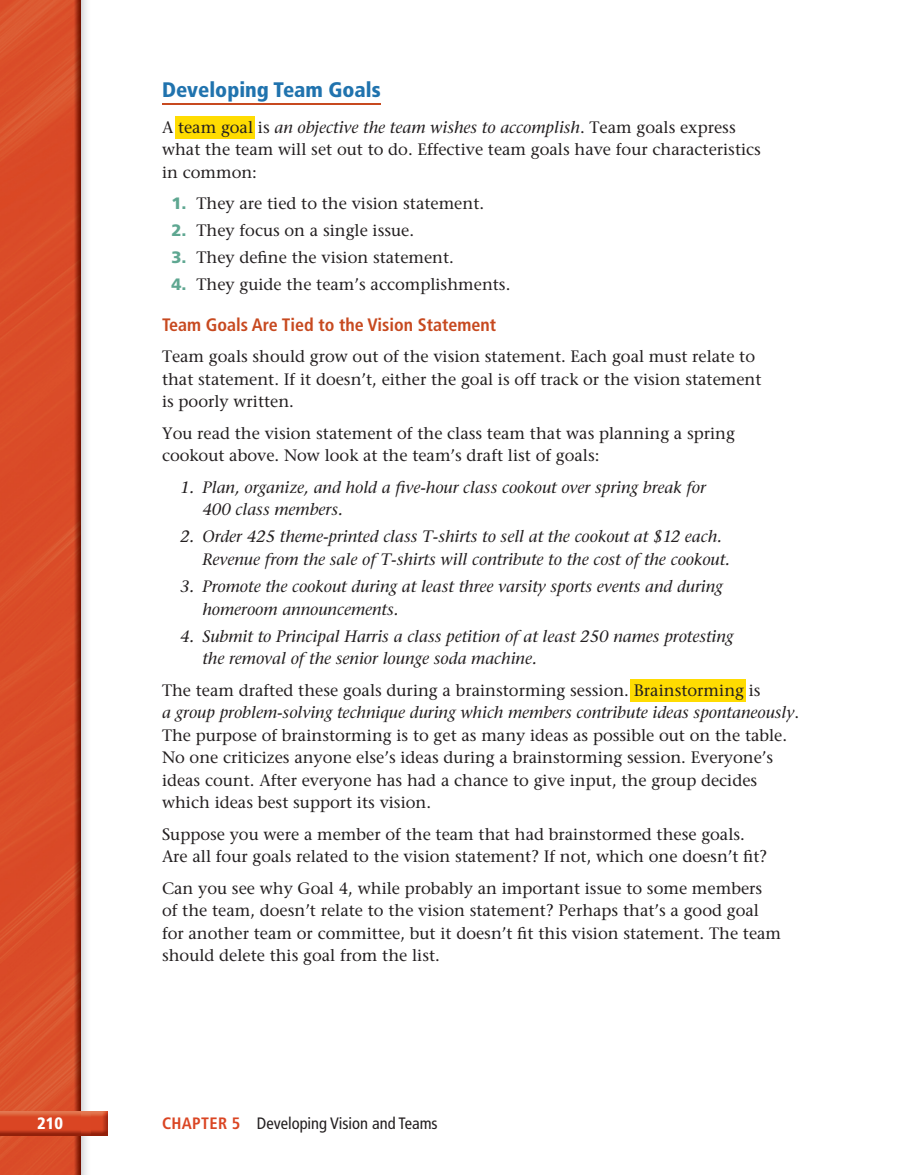
<style>
.page{position:relative;width:918px;height:1175px;background:#fff}
.page>*{position:absolute;margin:0;border:0;box-sizing:border-box;transform-origin:0 0}
.t1{font:900 condensed 21px "Frutiger";color:#2073ae}
.t2{font:700 condensed 18px "Frutiger";color:#c7491f}
.t3{font:16.5px/22.5px "Stone Serif";color:#231f20}
.t4{font:italic 16.5px/22.5px "Stone Serif";color:#231f20}
.t5{font:condensed 16.5px "Frutiger";color:#231f20}
.t6{font:900 condensed 16.5px "Frutiger";color:#fff}
.s1{font-style:italic}
.s2{font-family:"Frutiger";font-weight:900;color:#5ea791}
.s3{font-weight:700;color:#da4523}
</style>
<div class="page">
<img style="left:0;top:0;width:87px;height:1174px">
<svg style="left:81px;top:1135px;width:27px;height:1px"></svg>
<img style="left:0;top:1135px;width:81px;height:1px">
<img style="left:0;top:1111px;width:108px;height:24px">
<hr style="left:162px;top:104px;width:219px;height:1px;background:#c7491f">
<div style="left:175px;top:116px;width:80px;height:23px;background:#ffdc01"></div>
<div style="left:631px;top:679px;width:115px;height:22px;background:#ffdc01"></div>
<p class="t1" style="left:162px;top:77px;width:220px">Developing Team Goals</p>
<p class="t3" style="left:162px;top:116px;width:600px">A team goal is <span class="s1">an objective the team wishes to accomplish</span>. Team goals express what the team will set out to do. Effective team goals have four characteristics in common:</p>
<p class="t3" style="left:171px;top:192px;width:314px"><span class="s2">1.</span> They are tied to the vision statement.</p>
<p class="t3" style="left:171px;top:219px;width:244px"><span class="s2">2.</span> They focus on a single issue.</p>
<p class="t3" style="left:171px;top:246px;width:284px"><span class="s2">3.</span> They define the vision statement.</p>
<p class="t3" style="left:171px;top:273px;width:341px"><span class="s2">4.</span> They guide the team’s accomplishments.</p>
<p class="t2" style="left:162px;top:314px;width:336px">Team Goals Are Tied to the Vision Statement</p>
<p class="t3" style="left:162px;top:345px;width:601px">Team goals should grow out of the vision statement. Each goal must relate to that statement. If it doesn’t, either the goal is off track or the vision statement is poorly written.</p>
<p class="t3" style="left:162px;top:422px;width:575px">You read the vision statement of the class team that was planning a spring cookout above. Now look at the team’s draft list of goals:</p>
<p class="t4" style="left:202px;top:476px;width:505px;text-indent:-22px">1. Plan, organize, and hold a five-hour class cookout over spring break for<br>400 class members.</p>
<p class="t4" style="left:202px;top:525px;width:529px;text-indent:-22px">2. Order 425 theme-printed class T-shirts to sell at the cookout at $12 each.<br>Revenue from the sale of T-shirts will contribute to the cost of the cookout.</p>
<p class="t4" style="left:202px;top:575px;width:522px;text-indent:-22px">3. Promote the cookout during at least three varsity sports events and during homeroom announcements.</p>
<p class="t4" style="left:202px;top:624px;width:533px;text-indent:-22px">4. Submit to Principal Harris a class petition of at least 250 names protesting the removal of the senior lounge soda machine.</p>
<p class="t3" style="left:162px;top:678px;width:639px">The team drafted these goals during a brainstorming session. Brainstorming is<br><span class="s1">a group problem-solving technique during which members contribute ideas spontaneously</span>.<br>The purpose of brainstorming is to get as many ideas as possible out on the table.<br>No one criticizes anyone else’s ideas during a brainstorming session. Everyone’s ideas count. After everyone has had a chance to give input, the group decides which ideas best support its vision.</p>
<p class="t3" style="left:162px;top:822px;width:607px">Suppose you were a member of the team that had brainstormed these goals.<br>Are all four goals related to the vision statement? If not, which one doesn’t fit?</p>
<p class="t3" style="left:162px;top:876px;width:621px">Can you see why Goal 4, while probably an important issue to some members of the team, doesn’t relate to the vision statement? Perhaps that’s a good goal for another team or committee, but it doesn’t fit this vision statement. The team should delete this goal from the list.</p>
<p class="t6" style="left:37px;top:1113px;width:27px">210</p>
<p class="t5" style="left:162px;top:1113px;width:277px"><span class="s3">CHAPTER 5</span> Developing Vision and Teams</p>
</div>
